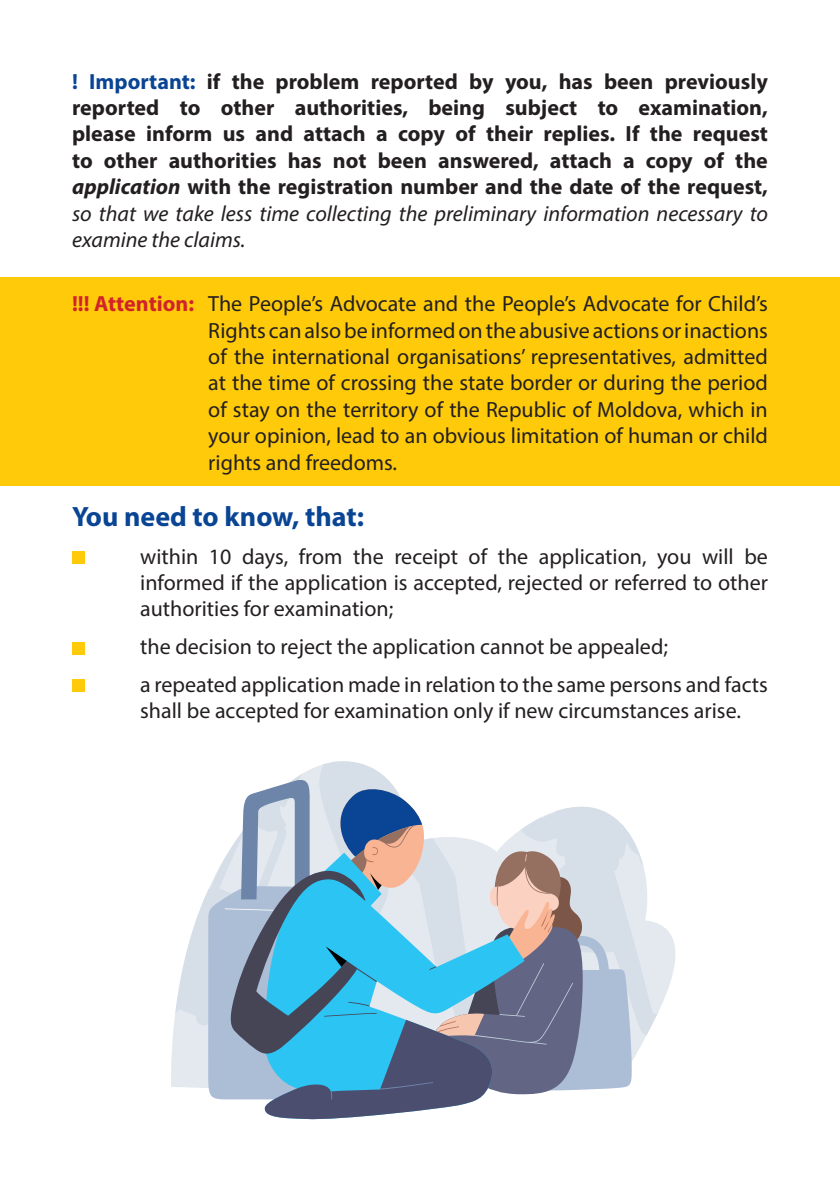
<style>
.page{position:relative;width:840px;height:1191px;background:#fff}
.page>*{position:absolute;margin:0;border:0;box-sizing:border-box;transform-origin:0 0}
.t1{font:700 28px "Myriad Pro";color:#094594}
.t2{font:22px/26.4px "Myriad Pro";color:#231f20;text-align:justify}
.t3{font:700 22px/26.4px "Myriad Pro";color:#231f20;text-align:justify}
.s1{color:#094594}
.s2{font-style:italic}
.s3{font-weight:400;font-style:italic}
.s4{font-weight:700;color:#d1232a}
</style>
<div class="page">
<div style="left:0;top:277px;width:839px;height:209px;background:#feca0a"></div>
<div style="left:72px;top:551px;width:12px;height:12px;background:#feca0a"></div>
<div style="left:72px;top:642px;width:12px;height:12px;background:#feca0a"></div>
<div style="left:72px;top:680px;width:12px;height:12px;background:#feca0a"></div>
<svg style="left:171px;top:923px;width:505px;height:165px"></svg>
<svg style="left:175px;top:761px;width:482px;height:275px"></svg>
<svg style="left:208px;top:776px;width:424px;height:344px"></svg>
<p class="t3" style="left:72px;top:67px;width:697px"><span class="s1">! Important:</span> if the problem reported by you, has been previously reported to other authorities, being subject to examination, please inform us and attach a copy of their replies. If the request to other authorities has not been answered, attach a copy of the <span class="s2">application</span> with the registration number and the date of the request, <span class="s3">so that we take less time collecting the preliminary information necessary to examine the claims.</span></p>
<p class="t2" style="left:208px;top:290px;width:561px;text-indent:-136px"><span class="s4">!!! Attention:</span> The People’s Advocate and the People’s Advocate for Child’s Rights can also be informed on the abusive actions or inactions of the international organisations’ representatives, admitted at the time of crossing the state border or during the period of stay on the territory of the Republic of Moldova, which in your opinion, lead to an obvious limitation of human or child rights and freedoms.</p>
<p class="t1" style="left:72px;top:498px;width:293px">You need to know, that:</p>
<p class="t2" style="left:140px;top:543px;width:629px">within 10 days, from the receipt of the application, you will be informed if the application is accepted, rejected or referred to other authorities for examination;</p>
<p class="t2" style="left:140px;top:627px;width:629px;line-height:37.8px">the decision to reject the application cannot be appealed;<br>a repeated application made in relation to the same persons and facts</p>
<p class="t2" style="left:140px;top:697px;width:602px">shall be accepted for examination only if new circumstances arise.</p>
</div>
